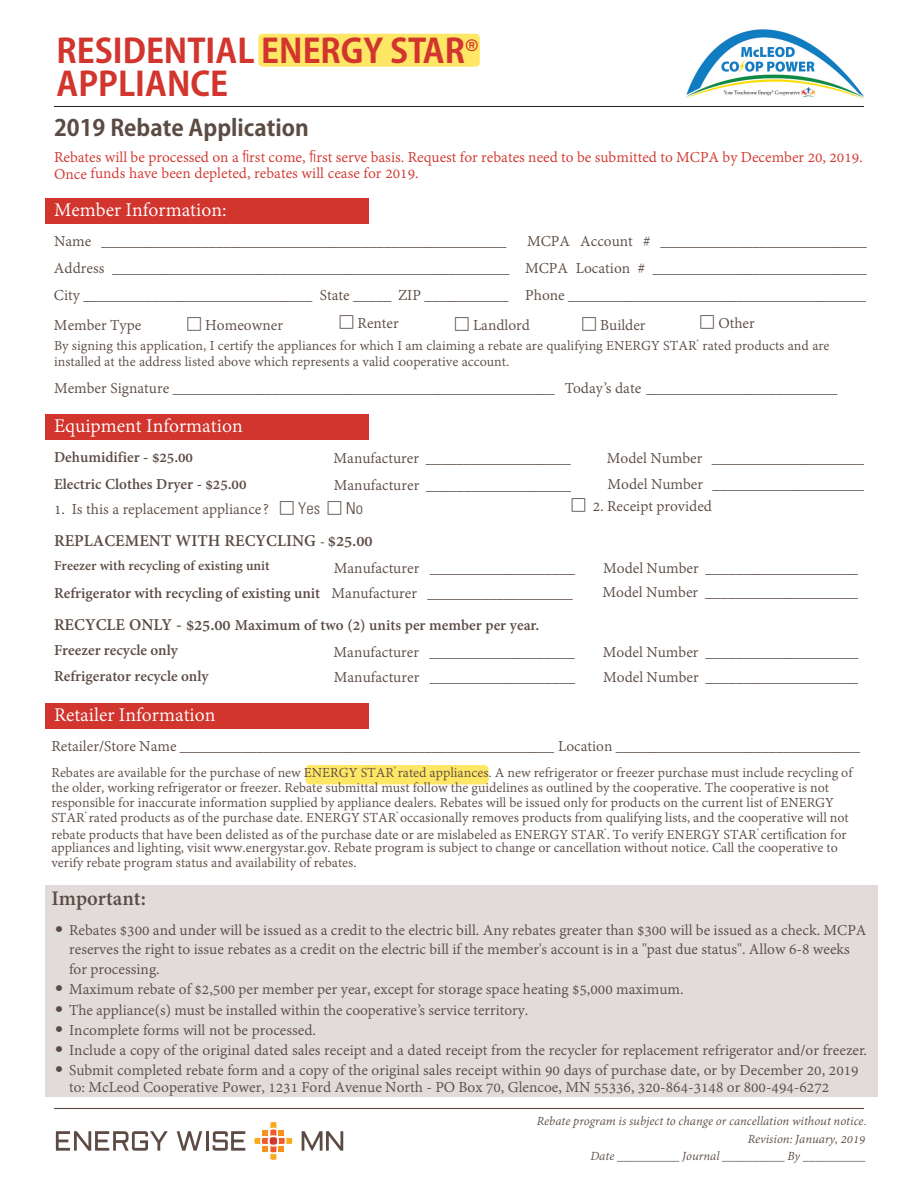
<style>
.page{position:relative;width:918px;height:1188px;background:#fff}
.page>*{position:absolute;margin:0;border:0;box-sizing:border-box;transform-origin:0 0}
.t1{font:700 33px/33px "Adobe Gothic Std";color:#d1352d}
.t2{font:700 22.5px "Adobe Gothic Std";color:#5b4b43}
.t3{font:700 22.5px "Adobe Devanagari";color:#5b4b43}
.t4{font:21px "Adobe Devanagari";color:#fff}
.t5{font:700 18px "Adobe Devanagari";color:#5b4b43}
.t6{font:16.5px/19.8px "Adobe Devanagari";color:#5b4b43}
.t7{font:700 16.5px/26.8px "Adobe Devanagari";color:#5b4b43}
.t8{font:16.5px/17px "Adobe Devanagari";color:#d1352d}
.t9{font:300 condensed 16.5px "Univers";color:#5b4b43}
.t10{font:15px/15px "Adobe Devanagari";color:#5b4b43}
.t11{font:700 15px "Adobe Devanagari";color:#5b4b43}
.t12{font:italic 13.5px/17.4px "Adobe Devanagari";color:#5b4b43;text-align:right}
.s1{font-family:"Univers LT Std";font-weight:300;font-stretch:condensed}
.s2{font-size:15px}
.s3{font-weight:400}
.s4{font-size:18px}
.s5{font-family:"Univers";font-weight:300;font-stretch:condensed}
</style>
<div class="page">
<div style="left:306px;top:765px;width:183px;height:19px;background:#ffe766;border-radius:4px"></div>
<div style="left:258px;top:34px;width:222px;height:33px;background:#ffe766;border-radius:4px"></div>
<hr style="left:54px;top:106px;width:810px;height:1px;background:#231f20">
<div style="left:45px;top:198px;width:324px;height:26px;background:#d1352d"></div>
<div style="left:45px;top:415px;width:324px;height:25px;background:#d1352d"></div>
<div style="left:45px;top:704px;width:324px;height:25px;background:#d1352d"></div>
<div style="left:45px;top:885px;width:833px;height:212px;background:#e1dbd9"></div>
<img style="left:686px;top:29px;width:178px;height:69px">
<svg style="left:254px;top:1122px;width:39px;height:38px"></svg>
<svg style="left:56px;top:1131px;width:112px;height:20px"></svg>
<svg style="left:177px;top:1131px;width:25px;height:20px"></svg>
<hr style="left:206px;top:1131px;width:2px;height:20px;background:#5b4b43">
<svg style="left:213px;top:1131px;width:32px;height:20px"></svg>
<svg style="left:302px;top:1131px;width:41px;height:20px"></svg>
<hr style="left:54px;top:1108px;width:810px;height:1px;background:#5b4b43">
<h1 class="t1" style="left:57px;top:35px;width:424px">RESIDENTIAL ENERGY STAR<sup>®<br></sup>APPLIANCE</h1>
<h2 class="t2" style="left:54px;top:114px;width:256px">2019 Rebate Application</h2>
<p class="t8" style="left:54px;top:150px;width:810px">Rebates will be processed on a <span class="s1">fi</span>rst come, <span class="s1">fi</span>rst serve basis. Request for rebates need to be submitted to MCPA by December 20, 2019.<br>Once funds have been depleted, rebates will cease for 2019.</p>
<p class="t4" style="left:54px;top:198px;width:174px">Member Information:</p>
<p class="t6" style="left:54px;top:233px;width:454px">Name _____________________________________________________</p>
<p class="t6" style="left:54px;top:229px;width:814px;line-height:27px;text-align:justify;text-indent:473px">MCPA Account # ___________________________ Address ____________________________________________________ MCPA Location # ____________________________ City ______________________________ State _____ ZIP ___________ Phone _______________________________________</p>
<p class="t6" style="left:54px;top:316px;width:89px">Member Type</p>
<p class="t6" style="left:205px;top:316px;width:79px">Homeowner</p>
<p class="t6" style="left:358px;top:315px;width:43px">Renter</p>
<p class="t6" style="left:473px;top:316px;width:58px">Landlord</p>
<p class="t6" style="left:600px;top:316px;width:47px">Builder</p>
<p class="t6" style="left:718px;top:315px;width:38px">Other</p>
<p class="t10" style="left:54px;top:338px;width:777px;line-height:16px">By signing this application, I certify the appliances for which I am claiming a rebate are qualifying ENERGY STAR<sup>®</sup> rated products and are installed at the address listed above which represents a valid cooperative account.</p>
<p class="t6" style="left:54px;top:379px;width:785px">Member Signature __________________________________________________ Today’s date _________________________</p>
<p class="t4" style="left:54px;top:414px;width:190px">Equipment Information</p>
<p class="t7" style="left:54px;top:445px;width:141px">Dehumidifier - $25.00</p>
<p class="t6" style="left:334px;top:450px;width:239px">Manufacturer ___________________</p>
<p class="t6" style="left:607px;top:450px;width:259px">Model Number ____________________</p>
<p class="t7" style="left:54px;top:472px;width:194px">Electric Clothes Dryer - $25.00</p>
<p class="t6" style="left:334px;top:477px;width:239px">Manufacturer ___________________</p>
<p class="t6" style="left:607px;top:476px;width:259px">Model Number ____________________</p>
<p class="t6" style="left:54px;top:501px;width:216px">1. Is this a replacement appliance?</p>
<p class="t9" style="left:298px;top:502px;width:23px">Yes</p>
<p class="t9" style="left:346px;top:502px;width:19px">No</p>
<p class="t6" style="left:593px;top:497px;width:121px">2. Receipt provided</p>
<p class="t5" style="left:54px;top:530px;width:320px">REPLACEMENT WITH RECYCLING <span class="s2">-</span> $25.00</p>
<p class="t11" style="left:54px;top:557px;width:217px">Freezer with recycling of existing unit</p>
<p class="t6" style="left:334px;top:559px;width:243px">Manufacturer ___________________</p>
<p class="t6" style="left:603px;top:559px;width:257px">Model Number ____________________</p>
<p class="t7" style="left:54px;top:581px;width:520px">Refrigerator with recycling of existing unit <span class="s3">Manufacturer ___________________</span></p>
<p class="t6" style="left:603px;top:583px;width:257px">Model Number ____________________</p>
<p class="t7" style="left:334px;top:613px;width:243px;text-indent:-280px"><span class="s4">RECYCLE ONLY - $25.00</span> Maximum of two (2) units per member per year.<br><span class="s3">Manufacturer ___________________</span></p>
<p class="t7" style="left:54px;top:639px;width:156px;line-height:25.5px">Freezer recycle only<br>Refrigerator recycle only</p>
<p class="t4" style="left:54px;top:703px;width:163px">Retailer Information</p>
<p class="t6" style="left:51px;top:737px;width:810px">Retailer/Store Name _________________________________________________ Location ________________________________</p>
<p class="t10" style="left:51px;top:766px;width:803px">Rebates are available for the purchase of new ENERGY STAR<sup>®</sup> rated appliances. A new refrigerator or freezer purchase must include recycling of the older, working refrigerator or freezer. Rebate submittal must follow the guidelines as outlined by the cooperative. The cooperative is not responsible for inaccurate information supplied by appliance dealers. Rebates will be issued only for products on the current list of ENERGY STAR<sup>®</sup> rated products as of the purchase date. ENERGY STAR<sup>®</sup> occasionally removes products from qualifying lists, and the cooperative will not</p>
<p class="t10" style="left:51px;top:829px;width:797px;line-height:13px">rebate products that have been delisted as of the purchase date or are mislabeled as ENERGY STAR<sup>®</sup>. To verify ENERGY STAR<sup>®</sup> certi<span class="s1">fi</span>cation for appliances and lighting, visit www.energystar.gov. Rebate program is subject to change or cancellation without notice. Call the cooperative to</p>
<p class="t10" style="left:51px;top:856px;width:307px">verify rebate program status and availability of rebates.</p>
<h2 class="t3" style="left:51px;top:885px;width:96px">Important:</h2>
<p class="t6" style="left:69px;top:921px;width:799px;text-indent:-15px"><span class="s5">•</span> Rebates $300 and under will be issued as a credit to the electric bill. Any rebates greater than $300 will be issued as a check. MCPA reserves the right to issue rebates as a credit on the electric bill if the member's account is in a "past due status". Allow 6-8 weeks for processing.</p>
<p class="t6" style="left:54px;top:981px;width:631px"><span class="s5">•</span> Maximum rebate of $2,500 per member per year, except for storage space heating $5,000 maximum.</p>
<p class="t6" style="left:54px;top:1001px;width:476px"><span class="s5">•</span> The appliance(s) must be installed within the cooperative’s service territory.</p>
<p class="t6" style="left:54px;top:1021px;width:264px"><span class="s5">•</span> Incomplete forms will not be processed.</p>
<p class="t6" style="left:54px;top:1042px;width:815px"><span class="s5">•</span> Include a copy of the original dated sales receipt and a dated receipt from the recycler for replacement refrigerator and/or freezer.</p>
<p class="t6" style="left:69px;top:1063px;width:791px;line-height:17px;text-indent:-15px"><span class="s5">•</span> Submit completed rebate form and a copy of the original sales receipt within 90 days of purchase date, or by December 20, 2019 to: McLeod Cooperative Power, 1231 Ford Avenue North - PO Box 70, Glencoe, MN 55336, 320-864-3148 or 800-494-6272</p>
<p class="t6" style="left:603px;top:643px;width:257px">Model Number ____________________</p>
<p class="t6" style="left:334px;top:669px;width:243px">Manufacturer ___________________</p>
<p class="t6" style="left:603px;top:669px;width:257px">Model Number ____________________</p>
<p class="t12" style="left:537px;top:1114px;width:331px">Rebate program is subject to change or cancellation without notice<span class="s1">.<br></span>Revision: January, 2019<br>Date __________ Journal __________ By __________</p>
</div>
